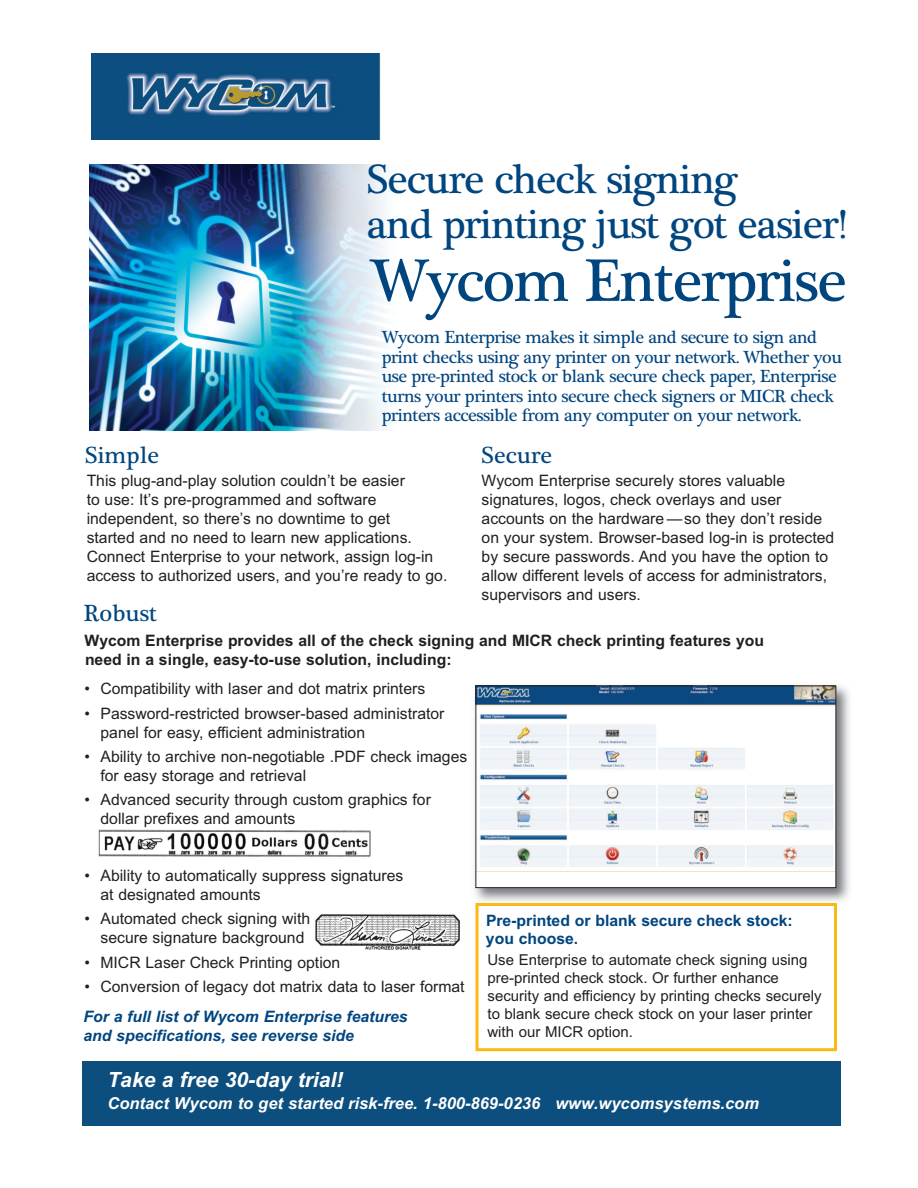
<style>
.page{position:relative;width:918px;height:1188px;background:#fff}
.page>*{position:absolute;margin:0;border:0;box-sizing:border-box;transform-origin:0 0}
.t1{font:61.5px "Plantagenet Cherokee";letter-spacing:-.025em;color:#01457f}
.t2{font:42px/45px "Plantagenet Cherokee";letter-spacing:-.025em;color:#01457f}
.t3{font:24px "Plantagenet Cherokee";color:#01457f}
.t4{font:italic 700 21px "Arial";color:#fff}
.t5{font:18px/19.5px "Plantagenet Cherokee";letter-spacing:-.025em;color:#01457f}
.t6{font:italic 700 16.5px "Arial";color:#fff}
.t7{font:15.75px/18.9px "Arial";color:#231f20}
.t8{font:700 15.75px/19.5px "Arial";color:#231f20}
.t9{font:italic 700 15.75px/18.9px "Arial";color:#01457f}
.t10{font:700 15.75px/18px "Arial";color:#01457f}
.t11{font:15px/18px "Arial";color:#231f20}
</style>
<div class="page">
<img style="left:92px;top:54px;width:289px;height:85px">
<img style="left:90px;top:164px;width:296px;height:267px">
<img style="left:474px;top:685px;width:376px;height:222px">
<div style="left:476px;top:686px;width:360px;height:202px;background:#fff"></div>
<img style="left:478px;top:688px;width:356px;height:179px">
<div style="left:476px;top:686px;width:360px;height:202px;border:1px solid #231f20"></div>
<img style="left:98px;top:830px;width:273px;height:27px">
<div style="left:82px;top:1061px;width:759px;height:65px;background:#0c4e7e"></div>
<div style="left:476px;top:903px;width:361px;height:148px;border:3px solid #fcb814"></div>
<img style="left:315px;top:915px;width:145px;height:34px">
<h2 class="t2" style="left:367px;top:158px;width:481px">Secure check signing<br>and printing just got easier!</h2>
<h1 class="t1" style="left:370px;top:245px;width:478px">Wycom Enterprise</h1>
<p class="t5" style="left:382px;top:328px;width:462px">Wycom Enterprise makes it simple and secure to sign and print checks using any printer on your network. Whether you use pre-printed stock or blank secure check paper, Enterprise turns your printers into secure check signers or MICR check printers accessible from any computer on your network.</p>
<h3 class="t3" style="left:85px;top:441px;width:75px">Simple</h3>
<p class="t7" style="left:87px;top:471px;width:362px">This plug-and-play solution couldn’t be easier<br>to use: It’s pre-programmed and software independent, so there’s no downtime to get<br>started and no need to learn new applications.<br>Connect Enterprise to your network, assign log-in access to authorized users, and you’re ready to go.</p>
<h3 class="t3" style="left:482px;top:441px;width:72px">Secure</h3>
<p class="t7" style="left:482px;top:471px;width:354px">Wycom Enterprise securely stores valuable signatures, logos, check overlays and user accounts on the hardware —so they don’t reside on your system. Browser-based log-in is protected by secure passwords. And you have the option to allow different levels of access for administrators, supervisors and users.</p>
<h3 class="t3" style="left:84px;top:599px;width:75px">Robust</h3>
<p class="t8" style="left:85px;top:631px;width:681px">Wycom Enterprise provides all of the check signing and MICR check printing features you need in a single, easy-to-use solution, including:</p>
<p class="t7" style="left:85px;top:680px;width:342px">• Compatibility with laser and dot matrix printers</p>
<p class="t7" style="left:100px;top:704px;width:345px;text-indent:-16px">• Password-restricted browser-based administrator panel for easy, efficient administration</p>
<p class="t7" style="left:100px;top:747px;width:368px;text-indent:-16px">• Ability to archive non-negotiable .PDF check images for easy storage and retrieval</p>
<p class="t7" style="left:100px;top:790px;width:332px;text-indent:-16px">• Advanced security through custom graphics for dollar prefixes and amounts</p>
<p class="t7" style="left:101px;top:866px;width:304px;text-indent:-16px">• Ability to automatically suppress signatures at designated amounts</p>
<p class="t7" style="left:100px;top:910px;width:211px;text-indent:-16px">• Automated check signing with secure signature background</p>
<p class="t7" style="left:85px;top:953px;width:257px">• MICR Laser Check Printing option</p>
<p class="t7" style="left:85px;top:977px;width:382px">• Conversion of legacy dot matrix data to laser format</p>
<p class="t9" style="left:84px;top:1007px;width:326px">For a full list of Wycom Enterprise features and specifications, see reverse side</p>
<p class="t10" style="left:486px;top:911px;width:308px">Pre-printed or blank secure check stock: you choose.</p>
<p class="t11" style="left:488px;top:951px;width:336px">Use Enterprise to automate check signing using pre-printed check stock. Or further enhance security and efficiency by printing checks securely to blank secure check stock on your laser printer with our MICR option.</p>
<h3 class="t4" style="left:108px;top:1068px;width:237px">Take a free 30-day trial!</h3>
<p class="t6" style="left:108px;top:1094px;width:653px">Contact Wycom to get started risk-free. 1-800-869-0236 www.wycomsystems.com</p>
</div>
